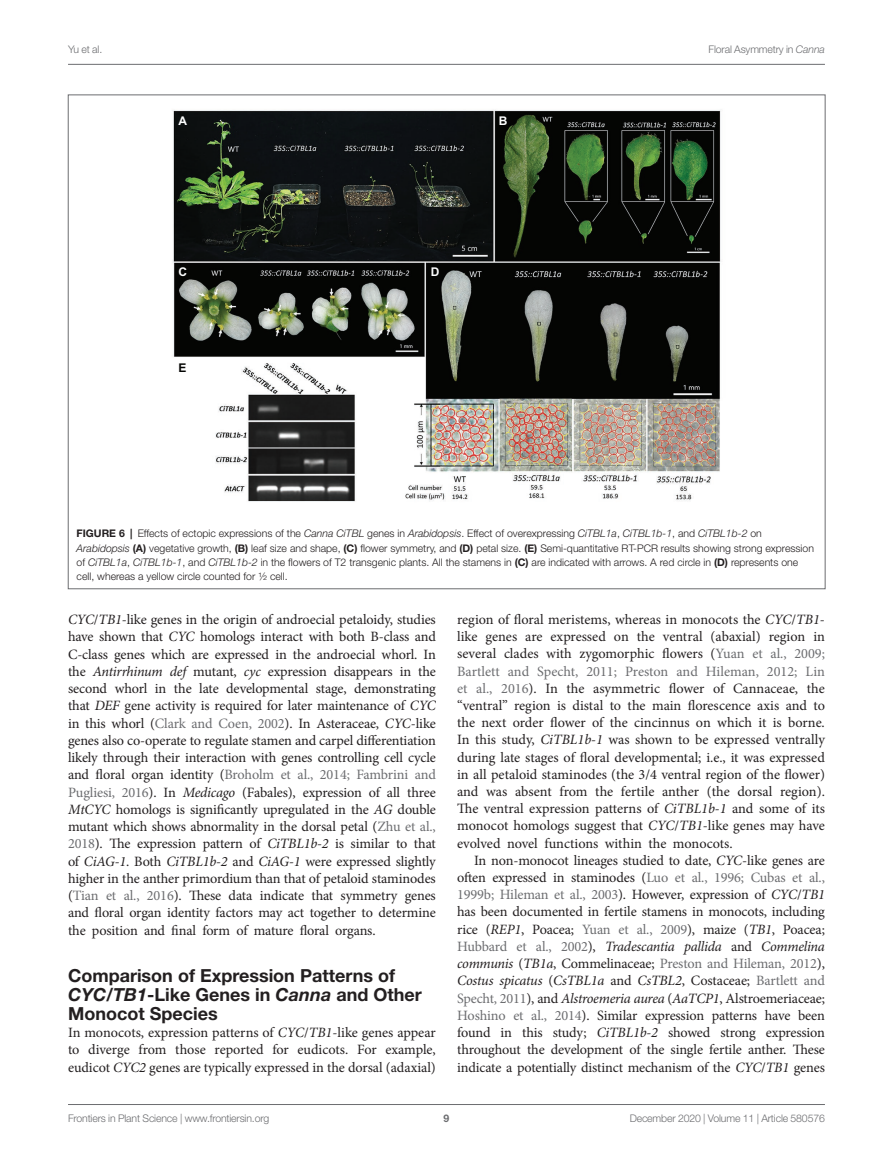
<style>
.page{position:relative;width:893px;height:1170px;background:#fff}
.page>*{position:absolute;margin:0;border:0;box-sizing:border-box;transform-origin:0 0}
.HEAD_2{font:700 18px/18.8px "Helvetica Neue LT Std";color:#231f20}
.TEXT{font:14.25px/17.2px "Minion Pro";letter-spacing:-.01em;color:#231f20;text-align:justify}
.TEXT_FLUSH{font:14.25px/17.2px "Minion Pro";letter-spacing:-.005em;color:#231f20;text-align:justify}
.t1{font:700 12px "Arial";color:#fdfefe}
.t2{font:700 12px "Arial";color:#040503}
.FIG_LEG{font:300 10.5px/14.2px "Helvetica Neue LT Std";color:#231f20}
.t3{font:300 10.5px "Helvetica Neue LT Std";letter-spacing:-.015em;color:#6c6d70}
.t4{font:700 10.5px "Helvetica Neue LT Std";color:#6c6d70}
.s1{font-style:italic}
.s2{font-weight:700}
.s3{color:#6c6d70}
</style>
<div class="page">
<hr style="left:68px;top:64px;width:757px;height:1px;background:#6c6d70">
<hr style="left:68px;top:1104px;width:757px;height:1px;background:#6c6d70">
<img style="left:172px;top:110px;width:549px;height:392px">
<p class="t3" style="left:68px;top:42px;width:36px">Yu et al.</p>
<p class="t3" style="left:708px;top:42px;width:118px">Floral Asymmetry in <span class="s1">Canna</span></p>
<p class="t1" style="left:178px;top:113px;width:10px">A</p>
<p class="t1" style="left:499px;top:113px;width:10px">B</p>
<p class="t1" style="left:178px;top:263px;width:10px">C</p>
<p class="t1" style="left:431px;top:263px;width:10px">D</p>
<p class="t2" style="left:178px;top:359px;width:10px">E</p>
<p class="FIG_LEG" style="left:77px;top:526px;width:739px"><span class="s2">FIGURE 6 |</span> Effects of ectopic expressions of the <span class="s1">Canna CiTBL</span> genes in <span class="s1">Arabidopsis</span>. Effect of overexpressing <span class="s1">CiTBL1a</span>, <span class="s1">CiTBL1b-1</span>, and <span class="s1">CiTBL1b-2</span> on <span class="s1">Arabidopsis</span> <span class="s2">(A)</span> vegetative growth, <span class="s2">(B)</span> leaf size and shape, <span class="s2">(C)</span> flower symmetry, and <span class="s2">(D)</span> petal size. <span class="s2">(E)</span> Semi-quantitative RT-PCR results showing strong expression of <span class="s1">CiTBL1a</span>, <span class="s1">CiTBL1b-1</span>, and <span class="s1">CiTBL1b-2</span> in the flowers of T2 transgenic plants. All the stamens in <span class="s2">(C)</span> are indicated with arrows. A red circle in <span class="s2">(D)</span> represents one cell, whereas a yellow circle counted for ½ cell.</p>
<p class="TEXT" style="left:68px;top:611px;width:369px"><span class="s1">CYC</span>/<span class="s1">TB1</span>-like genes in the origin of androecial petaloidy, studies have shown that <span class="s1">CYC</span> homologs interact with both B-class and C-class genes which are expressed in the androecial whorl. In the <span class="s1">Antirrhinum def</span> mutant, <span class="s1">cyc</span> expression disappears in the second whorl in the late developmental stage, demonstrating that <span class="s1">DEF</span> gene activity is required for later maintenance of <span class="s1">CYC </span>in this whorl (<span class="s3">Clark and Coen, 2002</span>). In Asteraceae, <span class="s1">CYC</span>-like genes also co-operate to regulate stamen and carpel differentiation likely through their interaction with genes controlling cell cycle and floral organ identity (<span class="s3">Broholm et al., 2014; Fambrini and Pugliesi, 2016</span>). In <span class="s1">Medicago</span> (Fabales), expression of all three <span class="s1">MtCYC</span> homologs is significantly upregulated in the <span class="s1">AG</span> double mutant which shows abnormality in the dorsal petal (<span class="s3">Zhu et al., 2018</span>). The expression pattern of <span class="s1">CiTBL1b-2</span> is similar to that of <span class="s1">CiAG-1</span>. Both <span class="s1">CiTBL1b-2</span> and <span class="s1">CiAG-1</span> were expressed slightly higher in the anther primordium than that of petaloid staminodes (<span class="s3">Tian et al., 2016</span>). These data indicate that symmetry genes and floral organ identity factors may act together to determine the position and final form of mature floral organs.</p>
<p class="HEAD_2" style="left:68px;top:966px;width:355px">Comparison of Expression Patterns of<br><span class="s1">CYC</span>/<span class="s1">TB1</span>-Like Genes in <span class="s1">Canna</span> and Other<br>Monocot Species</p>
<p class="TEXT_FLUSH" style="left:68px;top:1024px;width:369px">In monocots, expression patterns of <span class="s1">CYC</span>/<span class="s1">TB1</span>-like genes appear to diverge from those reported for eudicots. For example, eudicot <span class="s1">CYC2</span> genes are typically expressed in the dorsal (adaxial)</p>
<p class="TEXT_FLUSH" style="left:457px;top:611px;width:369px">region of floral meristems, whereas in monocots the <span class="s1">CYC</span>/<span class="s1">TB1</span>- like genes are expressed on the ventral (abaxial) region in several clades with zygomorphic flowers (<span class="s3">Yuan et al., 2009; Bartlett and Specht, 2011; Preston and Hileman, 2012; Lin et al., 2016</span>). In the asymmetric flower of Cannaceae, the “ventral” region is distal to the main florescence axis and to the next order flower of the cincinnus on which it is borne.<br>In this study, <span class="s1">CiTBL1b-1</span> was shown to be expressed ventrally during late stages of floral developmental; i.e., it was expressed in all petaloid staminodes (the 3/4 ventral region of the flower) and was absent from the fertile anther (the dorsal region).<br>The ventral expression patterns of <span class="s1">CiTBL1b-1</span> and some of its monocot homologs suggest that <span class="s1">CYC</span>/<span class="s1">TB1</span>-like genes may have evolved novel functions within the monocots.</p>
<p class="TEXT" style="left:457px;top:851px;width:369px;text-indent:17px">In non-monocot lineages studied to date, <span class="s1">CYC</span>-like genes are often expressed in staminodes (<span class="s3">Luo et al., 1996; Cubas et al., 1999b; Hileman et al., 2003</span>). However, expression of <span class="s1">CYC</span>/<span class="s1">TB1 </span>has been documented in fertile stamens in monocots, including rice (<span class="s1">REP1</span>, Poacea; <span class="s3">Yuan et al., 2009</span>), maize (<span class="s1">TB1</span>, Poacea; <span class="s3">Hubbard et al., 2002</span>), <span class="s1">Tradescantia pallida</span> and <span class="s1">Commelina communis</span> (<span class="s1">TB1a</span>, Commelinaceae; <span class="s3">Preston and Hileman, 2012</span>), <span class="s1">Costus spicatus</span> (<span class="s1">CsTBL1a</span> and <span class="s1">CsTBL2</span>, Costaceae; <span class="s3">Bartlett and Specht, 2011</span>), and <span class="s1">Alstroemeria aurea</span> (<span class="s1">AaTCP1</span>, Alstroemeriaceae; <span class="s3">Hoshino et al., 2014</span>). Similar expression patterns have been found in this study; <span class="s1">CiTBL1b-2</span> showed strong expression throughout the development of the single fertile anther. These indicate a potentially distinct mechanism of the <span class="s1">CYC</span>/<span class="s1">TB1</span> genes</p>
<p class="t3" style="left:68px;top:1111px;width:203px">Frontiers in Plant Science | www.frontiersin.org</p>
<p class="t4" style="left:444px;top:1111px;width:7px">9</p>
<p class="t3" style="left:630px;top:1111px;width:197px">December 2020 | Volume 11 | Article 580576</p>
</div>
